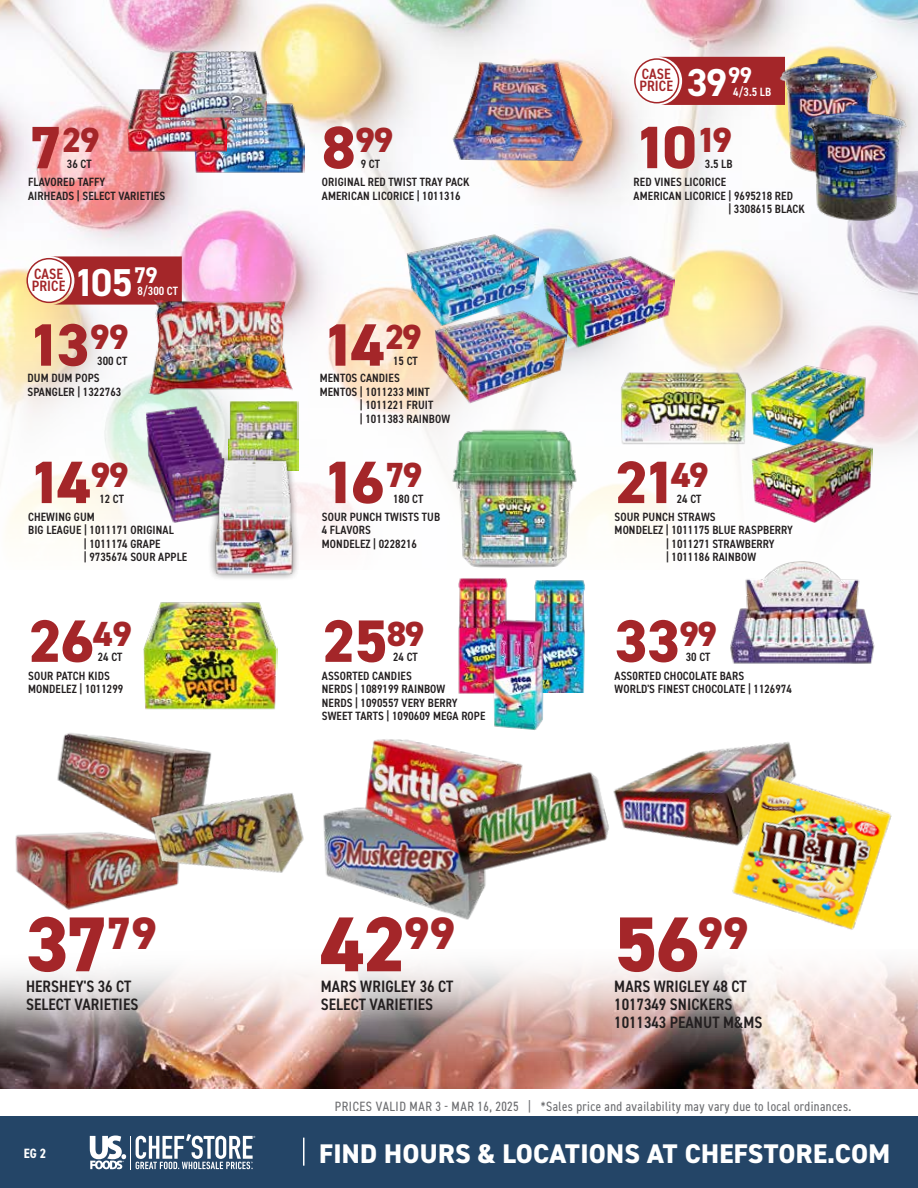
<style>
.page{position:relative;width:918px;height:1188px;background:#fff}
.page>*{position:absolute;margin:0;border:0;box-sizing:border-box;transform-origin:0 0}
.t1{font:800 78px "DIN2014";color:#a42629}
.t2{font:800 60px "DIN2014";letter-spacing:-.075em;color:#a42629}
.t3{font:700 39px "DIN2014";color:#fff}
.t4{font:800 34.95px "DIN2014";color:#a42629}
.t5{font:800 27px "DIN2014";letter-spacing:.01em;color:#fff}
.t6{font:600 condensed 16.5px/18px "DIN2014";letter-spacing:.005em;color:#231f20}
.t7{font:600 condensed 15px/12px "DIN2014";letter-spacing:.01em;color:#a42629}
.t8{font:condensed 13.5px "DIN2014";letter-spacing:.03em;color:#6d6e71}
.t9{font:700 condensed 13.5px "DIN2014";color:#fff}
.t10{font:600 condensed 12px/13.5px "DIN2014";letter-spacing:.01em;color:#231f20}
.t11{font:600 condensed 12px "DIN2014";color:#fff}
.s1{font-size:60px}
</style>
<div class="page">
<img style="left:0;top:0;width:918px;height:534px">
<div style="left:0;top:1117px;width:918px;height:71px;background:#244567"></div>
<svg style="left:303px;top:1138px;width:1px;height:28px"></svg>
<hr style="left:130px;top:1136px;width:1px;height:33px;background:#fff">
<svg style="left:90px;top:1136px;width:36px;height:33px"></svg>
<svg style="left:136px;top:1134px;width:119px;height:35px"></svg>
<img style="left:534px;top:580px;width:51px;height:112px">
<img style="left:0;top:1065px;width:918px;height:23px">
<img style="left:0;top:960px;width:918px;height:105px">
<img style="left:15px;top:834px;width:122px;height:76px">
<img style="left:323px;top:808px;width:163px;height:112px">
<img style="left:194px;top:99px;width:111px;height:76px">
<img style="left:43px;top:733px;width:169px;height:113px">
<img style="left:354px;top:739px;width:168px;height:138px">
<img style="left:618px;top:742px;width:173px;height:100px">
<img style="left:137px;top:771px;width:167px;height:124px">
<img style="left:440px;top:765px;width:178px;height:119px">
<img style="left:447px;top:425px;width:135px;height:143px">
<img style="left:143px;top:602px;width:134px;height:108px">
<img style="left:458px;top:578px;width:50px;height:116px">
<img style="left:618px;top:371px;width:130px;height:75px">
<img style="left:750px;top:360px;width:120px;height:96px">
<img style="left:752px;top:438px;width:120px;height:84px">
<img style="left:712px;top:749px;width:180px;height:181px">
<div style="left:659px;top:57px;width:115px;height:48px;background:#a42629"></div>
<div style="left:635px;top:59px;width:44px;height:44px;background:#fff;border-radius:50%"></div>
<div style="left:634px;top:58px;width:45px;height:45px;border:2px solid #a42629;border-radius:50%"></div>
<img style="left:774px;top:51px;width:109px;height:127px">
<img style="left:801px;top:100px;width:109px;height:124px">
<img style="left:127px;top:86px;width:100px;height:69px">
<img style="left:158px;top:47px;width:110px;height:75px">
<img style="left:406px;top:233px;width:133px;height:96px">
<img style="left:434px;top:309px;width:133px;height:96px">
<img style="left:542px;top:254px;width:133px;height:96px">
<img style="left:730px;top:561px;width:145px;height:103px">
<img style="left:451px;top:60px;width:134px;height:102px">
<img style="left:146px;top:406px;width:82px;height:118px">
<img style="left:228px;top:402px;width:71px;height:50px">
<svg style="left:51px;top:256px;width:131px;height:49px;background:#a82f32"></svg>
<div style="left:27px;top:259px;width:44px;height:43px;background:#fff;border-radius:50%"></div>
<div style="left:26px;top:258px;width:46px;height:45px;border:2px solid #a42629;border-radius:50%"></div>
<img style="left:147px;top:297px;width:149px;height:101px">
<div style="left:208px;top:452px;width:92px;height:128px;background:#231f20;opacity:.75"></div>
<img style="left:213px;top:455px;width:82px;height:124px">
<img style="left:490px;top:617px;width:57px;height:113px">
<p class="t7" style="left:639px;top:68px;width:35px">CASE<br>PRICE</p>
<h3 class="t3" style="left:687px;top:57px;width:67px">39<sup>99</sup></h3>
<p class="t11" style="left:733px;top:84px;width:40px">4/3.5 LB</p>
<h3 class="t4" style="left:28px;top:117px;width:73px"><span class="s1">7</span>29</h3>
<h3 class="t4" style="left:322px;top:117px;width:73px"><span class="s1">8</span>99</h3>
<h2 class="t2" style="left:634px;top:108px;width:100px">10<sup>19</sup></h2>
<p class="t10" style="left:67px;top:157px;width:26px">36 CT</p>
<p class="t10" style="left:361px;top:157px;width:21px">9 CT</p>
<p class="t10" style="left:705px;top:157px;width:29px">3.5 LB</p>
<p class="t10" style="left:28px;top:175px;width:139px">FLAVORED TAFFY<br>AIRHEADS | SELECT VARIETIES</p>
<p class="t10" style="left:322px;top:175px;width:149px">ORIGINAL RED TWIST TRAY PACK<br>AMERICAN LICORICE | 1011316</p>
<p class="t10" style="left:634px;top:175px;width:94px">RED VINES LICORICE</p>
<p class="t10" style="left:634px;top:188px;width:161px">AMERICAN LICORICE | 9695218 RED</p>
<p class="t10" style="left:728px;top:202px;width:78px">| 3308615 BLACK</p>
<p class="t7" style="left:32px;top:267px;width:35px">CASE<br>PRICE</p>
<h3 class="t3" style="left:74px;top:256px;width:86px">105<sup>79</sup></h3>
<p class="t11" style="left:137px;top:283px;width:42px">8/300 CT</p>
<h2 class="t2" style="left:28px;top:305px;width:103px">13<sup>99</sup></h2>
<h2 class="t2" style="left:322px;top:305px;width:101px">14<sup>29</sup></h2>
<p class="t10" style="left:97px;top:354px;width:32px">300 CT</p>
<p class="t10" style="left:393px;top:354px;width:26px">15 CT</p>
<p class="t10" style="left:27px;top:371px;width:95px">DUM DUM POPS<br>SPANGLER | 1322763</p>
<p class="t10" style="left:320px;top:371px;width:82px">MENTOS CANDIES</p>
<p class="t10" style="left:320px;top:385px;width:112px">MENTOS | 1011233 MINT</p>
<p class="t10" style="left:360px;top:398px;width:75px">| 1011221 FRUIT</p>
<p class="t10" style="left:360px;top:412px;width:92px">| 1011383 RAINBOW</p>
<h2 class="t2" style="left:28px;top:442px;width:102px">14<sup>99</sup></h2>
<h2 class="t2" style="left:322px;top:442px;width:102px">16<sup>79</sup></h2>
<h2 class="t2" style="left:615px;top:442px;width:96px">21<sup>49</sup></h2>
<p class="t10" style="left:99px;top:491px;width:26px">12 CT</p>
<p class="t10" style="left:393px;top:491px;width:32px">180 CT</p>
<p class="t10" style="left:677px;top:491px;width:26px">24 CT</p>
<p class="t10" style="left:28px;top:510px;width:68px">CHEWING GUM</p>
<p class="t10" style="left:28px;top:523px;width:147px">BIG LEAGUE | 1011171 ORIGINAL</p>
<p class="t10" style="left:84px;top:537px;width:78px">| 1011174 GRAPE</p>
<p class="t10" style="left:84px;top:550px;width:105px">| 9735674 SOUR APPLE</p>
<p class="t10" style="left:322px;top:510px;width:120px">SOUR PUNCH TWISTS TUB<br>4 FLAVORS<br>MONDELEZ | 0228216</p>
<p class="t10" style="left:615px;top:510px;width:103px">SOUR PUNCH STRAWS</p>
<p class="t10" style="left:615px;top:523px;width:180px">MONDELEZ | 1011175 BLUE RASPBERRY</p>
<p class="t10" style="left:666px;top:537px;width:110px">| 1011271 STRAWBERRY</p>
<p class="t10" style="left:666px;top:550px;width:92px">| 1011186 RAINBOW</p>
<h2 class="t2" style="left:28px;top:601px;width:105px">26<sup>49</sup></h2>
<h2 class="t2" style="left:322px;top:601px;width:104px">25<sup>89</sup></h2>
<h2 class="t2" style="left:615px;top:601px;width:104px">33<sup>99</sup></h2>
<p class="t10" style="left:98px;top:650px;width:26px">24 CT</p>
<p class="t10" style="left:393px;top:650px;width:26px">24 CT</p>
<p class="t10" style="left:686px;top:650px;width:26px">30 CT</p>
<p class="t10" style="left:28px;top:668px;width:97px">SOUR PATCH KIDS<br>MONDELEZ | 1011299</p>
<p class="t10" style="left:615px;top:668px;width:179px">ASS0RTED CHOCOLATE BARS<br>WORLD'S FINEST CHOCOLATE | 1126974</p>
<p class="t10" style="left:322px;top:669px;width:165px">ASSORTED CANDIES<br>NERDS | 1089199 RAINBOW<br>NERDS | 1090557 VERY BERRY<br>SWEET TARTS | 1090609 MEGA ROPE</p>
<h1 class="t1" style="left:26px;top:893px;width:132px">37<sup>79</sup></h1>
<h1 class="t1" style="left:321px;top:893px;width:136px">42<sup>99</sup></h1>
<h1 class="t1" style="left:614px;top:893px;width:136px">56<sup>99</sup></h1>
<h3 class="t6" style="left:26px;top:977px;width:114px">HERSHEY'S 36 CT<br>SELECT VARIETIES</h3>
<h3 class="t6" style="left:321px;top:977px;width:134px">MARS WRIGLEY 36 CT<br>SELECT VARIETIES</h3>
<h3 class="t6" style="left:614px;top:977px;width:150px">MARS WRIGLEY 48 CT<br>1017349 SNICKERS<br>1011343 PEANUT M&amp;MS</h3>
<p class="t9" style="left:24px;top:1144px;width:24px">EG 2</p>
<p class="t8" style="left:335px;top:1098px;width:518px">PRICES VALID MAR 3 - MAR 16, 2025 | *Sales price and availability may vary due to local ordinances.</p>
<h3 class="t5" style="left:319px;top:1136px;width:572px">FIND HOURS &amp; LOCATIONS AT CHEFSTORE.COM</h3>
</div>
